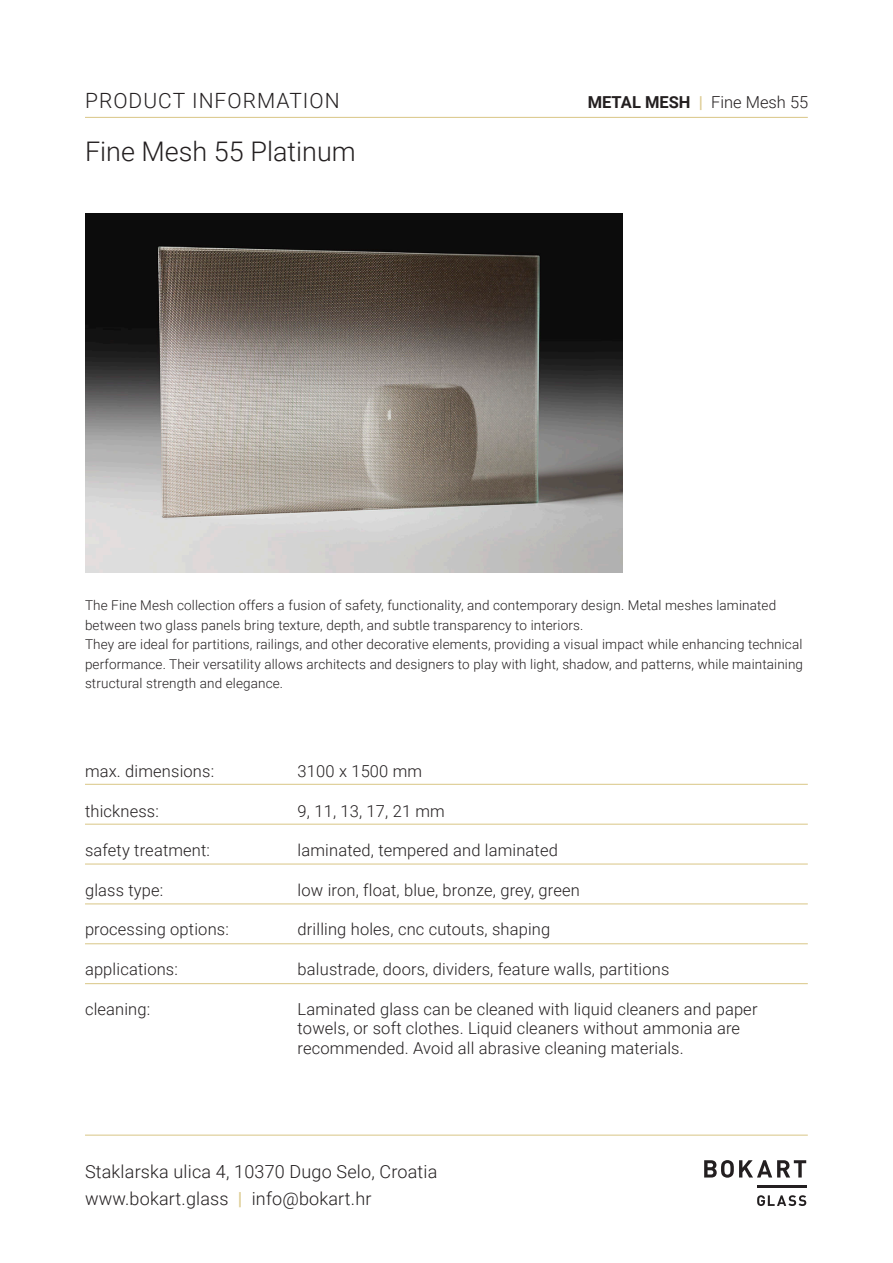
<style>
.page{position:relative;width:893px;height:1263px;background:#fff}
.page>*{position:absolute;margin:0;border:0;box-sizing:border-box;transform-origin:0 0}
.t1{font:300 27px "Roboto";color:#231f20}
.t2{font:300 21px "Roboto";letter-spacing:.05em;color:#231f20}
.t3{font:300 18px/27px "Roboto";letter-spacing:.01em;color:#231f20}
.t4{font:300 16.5px/19.8px "Roboto";letter-spacing:.01em;color:#231f20}
.t5{font:300 13.5px/19.5px "Roboto";letter-spacing:.01em;color:#231f20}
.s1{font-weight:700}
.s2{font-weight:700;color:#ddcc93}
</style>
<div class="page">
<img style="left:85px;top:213px;width:538px;height:359px">
<svg style="left:704px;top:1160px;width:102px;height:46px"></svg>
<hr style="left:757px;top:1185px;width:49px;height:2px;background:#231f20">
<hr style="left:85px;top:117px;width:723px;height:1px;background:#ddcc93">
<hr style="left:85px;top:784px;width:723px;height:1px;background:#ddcc93">
<hr style="left:85px;top:824px;width:723px;height:1px;background:#ddcc93">
<hr style="left:85px;top:863px;width:723px;height:2px;background:#ddcc93">
<hr style="left:85px;top:903px;width:723px;height:1px;background:#ddcc93">
<hr style="left:85px;top:943px;width:723px;height:1px;background:#ddcc93">
<hr style="left:85px;top:983px;width:723px;height:1px;background:#ddcc93">
<hr style="left:85px;top:1134px;width:723px;height:2px;background:#ddcc93">
<p class="t2" style="left:85px;top:85px;width:256px">PRODUCT INFORMATION</p>
<p class="t4" style="left:588px;top:91px;width:222px"><span class="s1">METAL MESH</span> <span class="s2">|</span> Fine Mesh 55</p>
<h1 class="t1" style="left:85px;top:133px;width:272px">Fine Mesh 55 Platinum</h1>
<p class="t5" style="left:85px;top:595px;width:720px">The Fine Mesh collection offers a fusion of safety, functionality, and contemporary design. Metal meshes laminated between two glass panels bring texture, depth, and subtle transparency to interiors.<br>They are ideal for partitions, railings, and other decorative elements, providing a visual impact while enhancing technical performance. Their versatility allows architects and designers to play with light, shadow, and patterns, while maintaining structural strength and elegance.</p>
<p class="t4" style="left:85px;top:760px;width:131px">max. dimensions:</p>
<p class="t4" style="left:298px;top:760px;width:126px">3100 x 1500 mm</p>
<p class="t4" style="left:85px;top:800px;width:75px">thickness:</p>
<p class="t4" style="left:298px;top:800px;width:149px">9, 11, 13, 17, 21 mm</p>
<p class="t4" style="left:85px;top:840px;width:127px">safety treatment:</p>
<p class="t4" style="left:298px;top:840px;width:262px">laminated, tempered and laminated</p>
<p class="t4" style="left:85px;top:879px;width:80px">glass type:</p>
<p class="t4" style="left:298px;top:879px;width:284px">low iron, float, blue, bronze, grey, green</p>
<p class="t4" style="left:85px;top:919px;width:145px">processing options:</p>
<p class="t4" style="left:298px;top:919px;width:254px">drilling holes, cnc cutouts, shaping</p>
<p class="t4" style="left:85px;top:958px;width:94px">applications:</p>
<p class="t4" style="left:298px;top:958px;width:373px">balustrade, doors, dividers, feature walls, partitions</p>
<p class="t4" style="left:85px;top:998px;width:67px">cleaning:</p>
<p class="t4" style="left:298px;top:998px;width:461px">Laminated glass can be cleaned with liquid cleaners and paper towels, or soft clothes. Liquid cleaners without ammonia are recommended. Avoid all abrasive cleaning materials.</p>
<p class="t3" style="left:85px;top:1158px;width:354px">Staklarska ulica 4, 10370 Dugo Selo, Croatia www.bokart.glass <span class="s2">|</span> info@bokart.hr</p>
</div>
